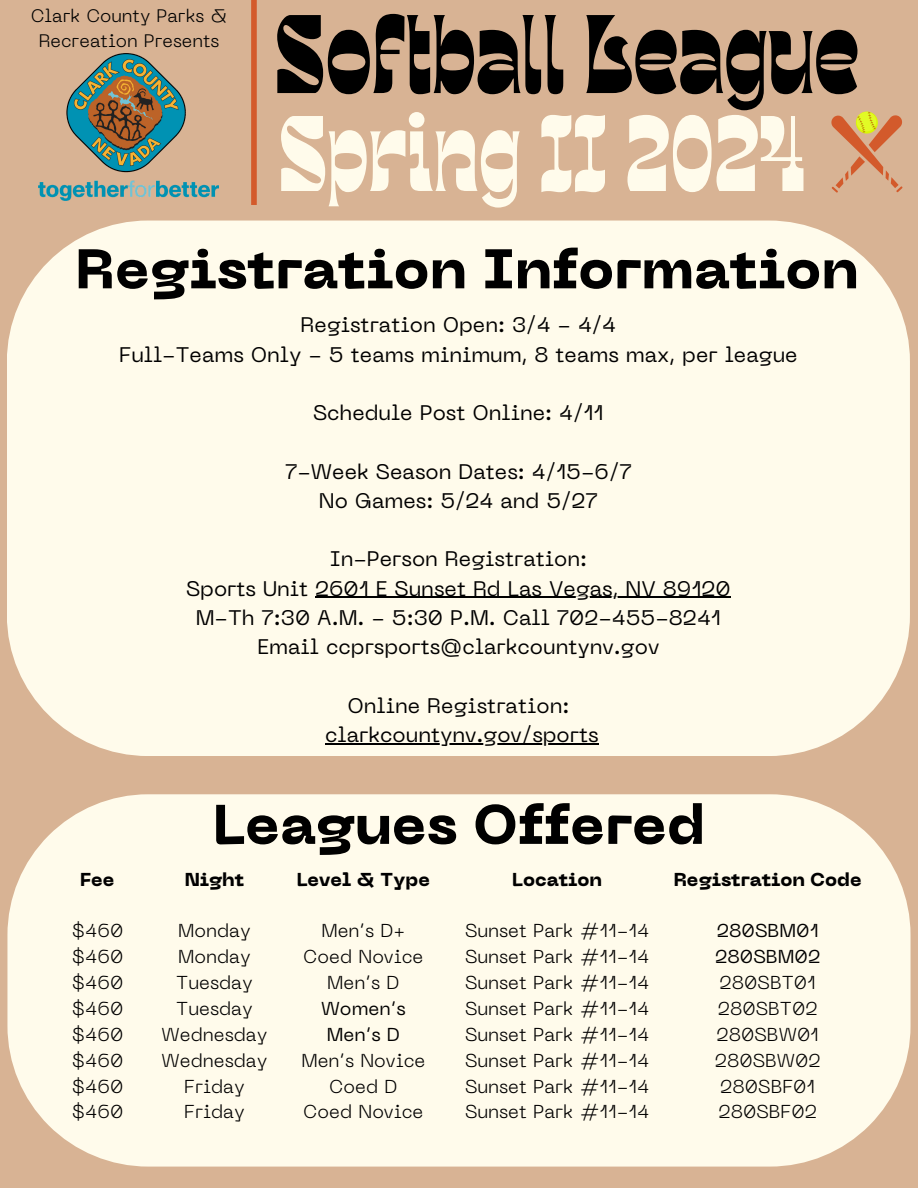
<style>
.page{position:relative;width:918px;height:1188px;background:#d8b394}
.page>*{position:absolute;margin:0;border:0;box-sizing:border-box;transform-origin:0 0}
.t1{font:78px "TANMOONLIGHT DISPLAY";color:#000}
.t2{font:75px "TANMOONLIGHT DISPLAY";color:#fffbeb}
.t3{font:800 55.35px "PP Neue Machina";color:#000}
.t4{font:21px/29.2px "PP Neue Machina";color:#000;text-align:center}
.t5{font:300 18.6px/25.8px "PP Neue Machina";color:#000}
.t6{font:800 18.6px "PP Neue Machina";color:#000}
.t7{font:18.6px "PP Neue Machina";color:#000}
.t8{font:300 18px/24.8px "PP Neue Machina";color:#000;text-align:center}
.s1{font-weight:400}
</style>
<div class="page">
<div style="left:251px;top:0;width:6px;height:205px;background:#d35a2b"></div>
<svg style="left:831px;top:111px;width:71px;height:82px"></svg>
<img style="left:39px;top:53px;width:180px;height:148px">
<div style="left:7px;top:221px;width:903px;height:535px;background:#fffbeb;border-radius:141px"></div>
<hr style="left:315px;top:597px;width:416px;height:1px;background:#000">
<hr style="left:325px;top:743px;width:274px;height:1px;background:#000">
<div style="left:7px;top:794px;width:904px;height:373px;background:#fffbeb"></div>
<p class="t8" style="left:31px;top:5px;width:198px">Clark County Parks &amp;<br>Recreation Presents</p>
<h1 class="t1" style="left:275px;top:11px;width:586px">Softball League</h1>
<p class="t2" style="left:279px;top:112px;width:528px">Spring II 2024</p>
<h1 class="t3" style="left:75px;top:248px;width:785px">Registration Information</h1>
<p class="t4" style="left:119px;top:313px;width:680px">Registration Open: 3/4 - 4/4<br>Full-Teams Only - 5 teams minimum, 8 teams max, per league</p>
<h2 class="t4" style="left:313px;top:400px;width:292px">Schedule Post Online: 4/11</h2>
<h3 class="t4" style="left:285px;top:459px;width:348px">7-Week Season Dates: 4/15-6/7<br>No Games: 5/24 and 5/27</h3>
<h3 class="t4" style="left:186px;top:547px;width:546px">In-Person Registration:<br>Sports Unit 2601 E Sunset Rd Las Vegas, NV 89120</h3>
<h3 class="t4" style="left:196px;top:605px;width:527px">M-Th 7:30 A.M. - 5:30 P.M. Call 702-455-8241<br>Email ccprsports@clarkcountynv.gov</h3>
<h3 class="t4" style="left:347px;top:693px;width:223px">Online Registration:</h3>
<h3 class="t4" style="left:325px;top:722px;width:275px">clarkcountynv.gov/sports</h3>
<h5 class="t6" style="left:80px;top:872px;width:36px">Fee</h5>
<p class="t5" style="left:71px;top:920px;width:54px">$460</p>
<p class="t5" style="left:71px;top:946px;width:54px">$460</p>
<p class="t5" style="left:71px;top:971px;width:54px">$460</p>
<p class="t5" style="left:71px;top:997px;width:54px">$460</p>
<p class="t5" style="left:71px;top:1023px;width:54px">$460</p>
<p class="t5" style="left:71px;top:1049px;width:54px">$460</p>
<p class="t5" style="left:71px;top:1075px;width:54px">$460</p>
<p class="t5" style="left:71px;top:1101px;width:54px">$460</p>
<h3 class="t3" style="left:213px;top:803px;width:494px">Leagues Offered</h3>
<h5 class="t6" style="left:185px;top:872px;width:61px">Night</h5>
<p class="t5" style="left:178px;top:920px;width:74px">Monday</p>
<p class="t5" style="left:178px;top:946px;width:74px">Monday</p>
<p class="t5" style="left:176px;top:971px;width:78px">Tuesday</p>
<p class="t5" style="left:176px;top:997px;width:78px">Tuesday</p>
<p class="t5" style="left:162px;top:1023px;width:107px">Wednesday</p>
<p class="t5" style="left:162px;top:1049px;width:107px">Wednesday</p>
<p class="t5" style="left:184px;top:1075px;width:62px">Friday</p>
<p class="t5" style="left:184px;top:1101px;width:62px">Friday</p>
<h5 class="t6" style="left:297px;top:872px;width:135px">Level &amp; Type</h5>
<p class="t5" style="left:321px;top:920px;width:86px">Men’s D+</p>
<p class="t5" style="left:303px;top:946px;width:122px">Coed Novice</p>
<p class="t5" style="left:327px;top:971px;width:74px">Men’s D</p>
<p class="t7" style="left:321px;top:1001px;width:86px">Women’s</p>
<p class="t7" style="left:327px;top:1027px;width:75px">Men’s D</p>
<p class="t5" style="left:301px;top:1049px;width:126px">Men’s Novice</p>
<p class="t5" style="left:329px;top:1075px;width:70px">Coed D</p>
<p class="t5" style="left:303px;top:1101px;width:122px">Coed Novice</p>
<h5 class="t6" style="left:512px;top:872px;width:91px">Location</h5>
<p class="t5" style="left:465px;top:920px;width:186px">Sunset Park #11-14</p>
<p class="t5" style="left:465px;top:946px;width:186px">Sunset Park #11-14</p>
<p class="t5" style="left:465px;top:971px;width:186px">Sunset Park #11-14</p>
<p class="t5" style="left:465px;top:997px;width:186px">Sunset Park #11-14</p>
<p class="t5" style="left:465px;top:1023px;width:186px">Sunset Park #11-14</p>
<p class="t5" style="left:465px;top:1049px;width:186px">Sunset Park #11-14</p>
<p class="t5" style="left:465px;top:1075px;width:186px">Sunset Park #11-14</p>
<p class="t5" style="left:465px;top:1101px;width:186px">Sunset Park #11-14</p>
<h5 class="t6" style="left:674px;top:872px;width:190px">Registration Code</h5>
<h4 class="t5" style="left:715px;top:920px;width:108px"><span class="s1">280SBM01<br>280SBM02<br></span>280SBT01<br>280SBT02<br>280SBW01<br>280SBW02<br>280SBF01<br>280SBF02</h4>
</div>
